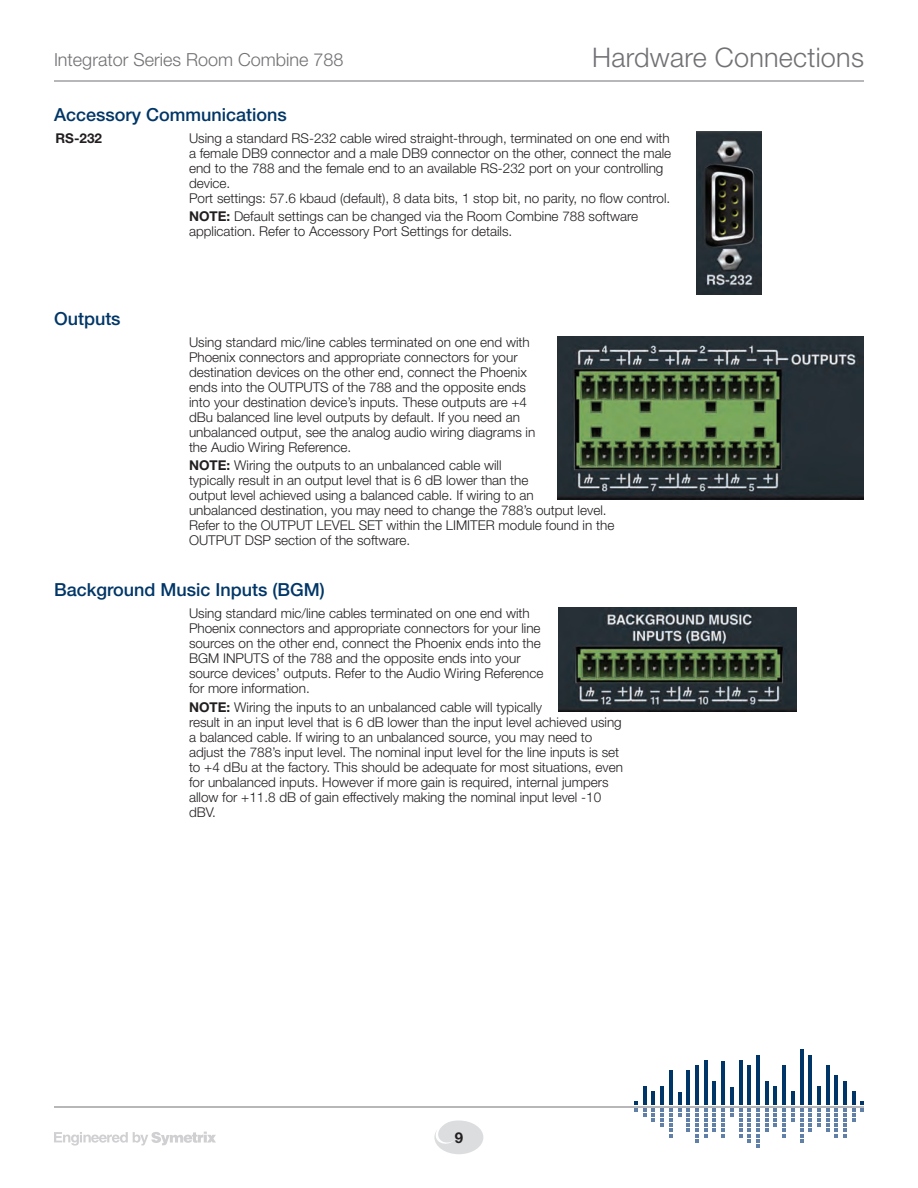
<style>
.page{position:relative;width:918px;height:1188px;background:#fff}
.page>*{position:absolute;margin:0;border:0;box-sizing:border-box;transform-origin:0 0}
.PAGE_HEADING_RIGHT{font:300 27px "Helvetica Neue LT Std";letter-spacing:.01em;color:#717074}
.SUBHEAD{font:500 18px "Helvetica Neue LT Std";color:#003667}
.t1{font:300 18px "Helvetica Neue LT Std";color:#717074}
.t2{font:700 15px "Helvetica Neue LT Std";color:#231f20}
.FeatureTab2ColAltTab{font:300 13.5px/15px "Helvetica Neue LT Std";color:#231f20}
.FeatureTab2ColAltTab-2{font:700 13.5px "Helvetica Neue LT Std";color:#231f20}
.s1{font-weight:700}
</style>
<div class="page">
<hr style="left:54px;top:1107px;width:810px;height:1px;background:#717074">
<hr style="left:54px;top:81px;width:810px;height:1px;background:#717074">
<svg style="left:434px;top:1120px;width:49px;height:34px"></svg>
<svg style="left:54px;top:1132px;width:162px;height:14px"></svg>
<hr style="left:643px;top:1086px;width:3px;height:19px;background:#003667">
<hr style="left:652px;top:1091px;width:3px;height:14px;background:#003667">
<hr style="left:661px;top:1086px;width:3px;height:19px;background:#003667">
<hr style="left:669px;top:1071px;width:3px;height:34px;background:#003667">
<hr style="left:687px;top:1070px;width:3px;height:35px;background:#003667">
<hr style="left:695px;top:1065px;width:4px;height:40px;background:#003667">
<hr style="left:704px;top:1060px;width:3px;height:45px;background:#003667">
<hr style="left:713px;top:1081px;width:3px;height:24px;background:#003667">
<hr style="left:722px;top:1061px;width:3px;height:44px;background:#003667">
<hr style="left:730px;top:1088px;width:3px;height:17px;background:#003667">
<hr style="left:739px;top:1060px;width:3px;height:45px;background:#003667">
<hr style="left:748px;top:1066px;width:3px;height:39px;background:#003667">
<hr style="left:756px;top:1055px;width:3px;height:50px;background:#003667">
<hr style="left:765px;top:1081px;width:3px;height:24px;background:#003667">
<hr style="left:774px;top:1086px;width:3px;height:19px;background:#003667">
<hr style="left:783px;top:1065px;width:3px;height:40px;background:#003667">
<hr style="left:791px;top:1091px;width:3px;height:14px;background:#003667">
<hr style="left:800px;top:1050px;width:3px;height:55px;background:#003667">
<hr style="left:809px;top:1055px;width:3px;height:50px;background:#003667">
<hr style="left:817px;top:1086px;width:3px;height:19px;background:#003667">
<hr style="left:826px;top:1065px;width:3px;height:40px;background:#003667">
<hr style="left:835px;top:1076px;width:3px;height:29px;background:#003667">
<hr style="left:844px;top:1081px;width:3px;height:24px;background:#003667">
<hr style="left:852px;top:1091px;width:3px;height:14px;background:#003667">
<svg style="left:634px;top:1102px;width:12px;height:14px"></svg>
<svg style="left:652px;top:1108px;width:3px;height:13px"></svg>
<svg style="left:661px;top:1108px;width:11px;height:29px"></svg>
<svg style="left:678px;top:1092px;width:3px;height:24px"></svg>
<svg style="left:687px;top:1108px;width:20px;height:34px"></svg>
<svg style="left:713px;top:1108px;width:3px;height:24px"></svg>
<svg style="left:722px;top:1108px;width:11px;height:29px"></svg>
<svg style="left:739px;top:1108px;width:3px;height:29px"></svg>
<svg style="left:748px;top:1108px;width:11px;height:40px"></svg>
<svg style="left:765px;top:1108px;width:3px;height:24px"></svg>
<svg style="left:774px;top:1108px;width:3px;height:19px"></svg>
<svg style="left:783px;top:1108px;width:11px;height:29px"></svg>
<svg style="left:800px;top:1108px;width:3px;height:34px"></svg>
<svg style="left:809px;top:1108px;width:11px;height:24px"></svg>
<svg style="left:826px;top:1108px;width:3px;height:24px"></svg>
<svg style="left:835px;top:1108px;width:3px;height:29px"></svg>
<svg style="left:844px;top:1108px;width:11px;height:29px"></svg>
<svg style="left:861px;top:1102px;width:3px;height:9px"></svg>
<img style="left:697px;top:131px;width:64px;height:164px">
<img style="left:558px;top:336px;width:306px;height:164px">
<img style="left:559px;top:608px;width:237px;height:103px">
<p class="PAGE_HEADING_RIGHT" style="left:592px;top:40px;width:273px">Hardware Connections</p>
<h2 class="t1" style="left:54px;top:49px;width:291px">Integrator Series Room Combine 788</h2>
<p class="SUBHEAD" style="left:54px;top:104px;width:234px">Accessory Communications</p>
<p class="FeatureTab2ColAltTab-2" style="left:56px;top:129px;width:48px">RS-232</p>
<p class="FeatureTab2ColAltTab" style="left:189px;top:130px;width:484px">Using a standard RS-232 cable wired straight-through, terminated on one end with a female DB9 connector and a male DB9 connector on the other, connect the male end to the 788 and the female end to an available RS-232 port on your controlling device.<br>Port settings: 57.6 kbaud (default), 8 data bits, 1 stop bit, no parity, no flow control.</p>
<p class="FeatureTab2ColAltTab" style="left:189px;top:209px;width:451px"><span class="s1">NOTE:</span> Default settings can be changed via the Room Combine 788 software application. Refer to Accessory Port Settings for details.</p>
<p class="SUBHEAD" style="left:54px;top:308px;width:68px">Outputs</p>
<p class="FeatureTab2ColAltTab" style="left:189px;top:334px;width:348px">Using standard mic/line cables terminated on one end with Phoenix connectors and appropriate connectors for your destination devices on the other end, connect the Phoenix ends into the OUTPUTS of the 788 and the opposite ends into your destination device’s inputs. These outputs are +4 dBu balanced line level outputs by default. If you need an unbalanced output, see the analog audio wiring diagrams in the Audio Wiring Reference.</p>
<p class="FeatureTab2ColAltTab" style="left:189px;top:458px;width:427px"><span class="s1">NOTE:</span> Wiring the outputs to an unbalanced cable will<br>typically result in an output level that is 6 dB lower than the<br>output level achieved using a balanced cable. If wiring to an<br>unbalanced destination, you may need to change the 788’s output level.<br>Refer to the OUTPUT LEVEL SET within the LIMITER module found in the OUTPUT DSP section of the software.</p>
<p class="SUBHEAD" style="left:54px;top:579px;width:272px">Background Music Inputs (BGM)</p>
<p class="FeatureTab2ColAltTab" style="left:189px;top:605px;width:356px">Using standard mic/line cables terminated on one end with Phoenix connectors and appropriate connectors for your line sources on the other end, connect the Phoenix ends into the BGM INPUTS of the 788 and the opposite ends into your source devices’ outputs. Refer to the Audio Wiring Reference for more information.</p>
<p class="FeatureTab2ColAltTab" style="left:189px;top:699px;width:435px"><span class="s1">NOTE:</span> Wiring the inputs to an unbalanced cable will typically<br>result in an input level that is 6 dB lower than the input level achieved using a balanced cable. If wiring to an unbalanced source, you may need to adjust the 788’s input level. The nominal input level for the line inputs is set to +4 dBu at the factory. This should be adequate for most situations, even for unbalanced inputs. However if more gain is required, internal jumpers allow for +11.8 dB of gain effectively making the nominal input level -10 dBV.</p>
<p class="t2" style="left:455px;top:1128px;width:10px">9</p>
</div>
